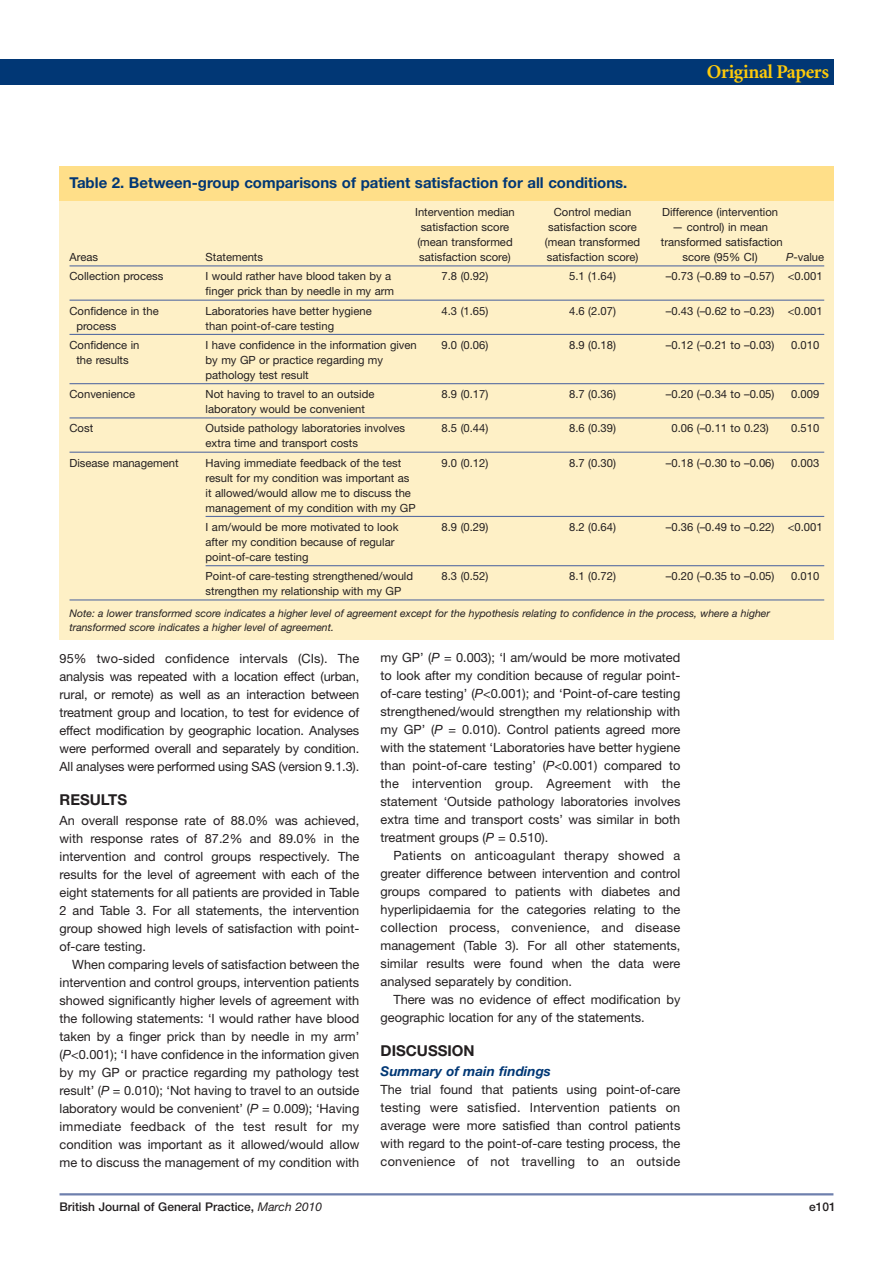
<style>
.page{position:relative;width:893px;height:1263px;background:#fff}
.page>*{position:absolute;margin:0;border:0;box-sizing:border-box;transform-origin:0 0}
.t1{font:700 19.5px "Minion";letter-spacing:-.02em;color:#feca0a}
.t2{font:700 15px "Helvetica Neue";color:#013775}
.t3{font:700 15px "Helvetica Neue";color:#231f20}
.t4{font:italic 700 13.5px "Helvetica Neue";color:#013775}
.t5{font:12.75px/18px "Helvetica Neue";color:#231f20;text-align:justify}
.t6{font:500 12px "Helvetica Neue";color:#231f20}
.t7{font:11.25px/15px "Helvetica Neue";color:#231f20}
.t8{font:italic 10.5px/13.5px "Helvetica Neue";color:#231f20}
.s1{font-style:italic}
.s2{font-weight:400;font-style:italic}
</style>
<div class="page">
<hr style="left:60px;top:1193px;width:773px;height:2px;background:#6e7fad">
<div style="left:0;top:60px;width:834px;height:25px;background:#013775"></div>
<div style="left:60px;top:167px;width:774px;height:473px;background:#fef0c6"></div>
<hr style="left:70px;top:265px;width:754px;height:1px;background:#596ea1">
<hr style="left:70px;top:300px;width:754px;height:1px;background:#596ea1">
<hr style="left:70px;top:334px;width:754px;height:1px;background:#596ea1">
<hr style="left:70px;top:383px;width:754px;height:1px;background:#596ea1">
<hr style="left:70px;top:417px;width:754px;height:1px;background:#596ea1">
<hr style="left:70px;top:452px;width:754px;height:1px;background:#596ea1">
<hr style="left:206px;top:516px;width:618px;height:1px;background:#596ea1">
<hr style="left:206px;top:565px;width:618px;height:1px;background:#596ea1">
<hr style="left:70px;top:599px;width:754px;height:1px;background:#596ea1">
<div style="left:60px;top:167px;width:774px;height:34px;background:#ffdf89"></div>
<p class="t2" style="left:70px;top:177px;width:559px">Table 2. Between-group comparisons of patient satisfaction for all conditions.</p>
<h1 class="t1" style="left:703px;top:64px;width:124px">Original Papers</h1>
<h1 class="t1" style="left:707px;top:64px;width:124px">Original Papers</h1>
<p class="t7" style="left:415px;top:206px;width:101px">Intervention median</p>
<p class="t7" style="left:554px;top:206px;width:79px">Control median</p>
<p class="t7" style="left:662px;top:206px;width:117px">Difference (intervention</p>
<p class="t7" style="left:421px;top:221px;width:90px">satisfaction score</p>
<p class="t7" style="left:548px;top:221px;width:90px">satisfaction score</p>
<p class="t7" style="left:672px;top:221px;width:97px">— control) in mean</p>
<p class="t7" style="left:417px;top:236px;width:97px">(mean transformed</p>
<p class="t7" style="left:545px;top:236px;width:97px">(mean transformed</p>
<p class="t7" style="left:661px;top:236px;width:123px">transformed satisfaction</p>
<p class="t7" style="left:70px;top:251px;width:30px">Areas</p>
<p class="t7" style="left:206px;top:251px;width:59px">Statements</p>
<p class="t7" style="left:419px;top:251px;width:93px">satisfaction score)</p>
<p class="t7" style="left:547px;top:251px;width:93px">satisfaction score)</p>
<p class="t7" style="left:682px;top:251px;width:77px">score (95% CI)</p>
<p class="t7" style="left:786px;top:251px;width:39px"><span class="s1">P</span>-value</p>
<p class="t7" style="left:70px;top:270px;width:95px">Collection process</p>
<p class="t7" style="left:206px;top:270px;width:187px">I would rather have blood taken by a</p>
<p class="t7" style="left:442px;top:270px;width:48px">7.8 (0.92)</p>
<p class="t7" style="left:569px;top:270px;width:48px">5.1 (1.64)</p>
<p class="t7" style="left:666px;top:270px;width:158px">–0.73 (–0.89 to –0.57) &lt;0.001</p>
<p class="t7" style="left:206px;top:285px;width:190px">finger prick than by needle in my arm</p>
<p class="t7" style="left:70px;top:304px;width:91px">Confidence in the</p>
<p class="t7" style="left:206px;top:304px;width:168px">Laboratories have better hygiene</p>
<p class="t7" style="left:442px;top:304px;width:48px">4.3 (1.65)</p>
<p class="t7" style="left:569px;top:304px;width:48px">4.6 (2.07)</p>
<p class="t7" style="left:666px;top:304px;width:158px">–0.43 (–0.62 to –0.23) &lt;0.001</p>
<p class="t7" style="left:76px;top:319px;width:41px">process</p>
<p class="t7" style="left:206px;top:319px;width:130px">than point-of-care testing</p>
<p class="t7" style="left:70px;top:338px;width:71px">Confidence in</p>
<p class="t7" style="left:206px;top:338px;width:213px">I have confidence in the information given</p>
<p class="t7" style="left:442px;top:338px;width:48px">9.0 (0.06)</p>
<p class="t7" style="left:569px;top:338px;width:48px">8.9 (0.18)</p>
<p class="t7" style="left:666px;top:338px;width:110px">–0.12 (–0.21 to –0.03)</p>
<p class="t7" style="left:791px;top:338px;width:30px">0.010</p>
<p class="t7" style="left:76px;top:353px;width:54px">the results</p>
<p class="t7" style="left:206px;top:353px;width:179px">by my GP or practice regarding my pathology test result</p>
<p class="t7" style="left:70px;top:388px;width:67px">Convenience</p>
<p class="t7" style="left:206px;top:388px;width:170px">Not having to travel to an outside</p>
<p class="t7" style="left:442px;top:388px;width:48px">8.9 (0.17)</p>
<p class="t7" style="left:569px;top:388px;width:48px">8.7 (0.36)</p>
<p class="t7" style="left:666px;top:388px;width:110px">–0.20 (–0.34 to –0.05)</p>
<p class="t7" style="left:791px;top:388px;width:30px">0.009</p>
<p class="t7" style="left:206px;top:403px;width:161px">laboratory would be convenient</p>
<p class="t7" style="left:70px;top:422px;width:25px">Cost</p>
<p class="t7" style="left:206px;top:422px;width:201px">Outside pathology laboratories involves</p>
<p class="t7" style="left:442px;top:422px;width:48px">8.5 (0.44)</p>
<p class="t7" style="left:569px;top:422px;width:48px">8.6 (0.39)</p>
<p class="t7" style="left:671px;top:422px;width:99px">0.06 (–0.11 to 0.23)</p>
<p class="t7" style="left:791px;top:422px;width:30px">0.510</p>
<p class="t7" style="left:206px;top:437px;width:154px">extra time and transport costs</p>
<p class="t7" style="left:70px;top:456px;width:111px">Disease management</p>
<p class="t7" style="left:206px;top:456px;width:197px">Having immediate feedback of the test</p>
<p class="t7" style="left:442px;top:456px;width:48px">9.0 (0.12)</p>
<p class="t7" style="left:569px;top:456px;width:48px">8.7 (0.30)</p>
<p class="t7" style="left:666px;top:456px;width:110px">–0.18 (–0.30 to –0.06)</p>
<p class="t7" style="left:791px;top:456px;width:30px">0.003</p>
<p class="t7" style="left:206px;top:471px;width:212px">result for my condition was important as it allowed/would allow me to discuss the management of my condition with my GP</p>
<p class="t7" style="left:206px;top:520px;width:194px">I am/would be more motivated to look</p>
<p class="t7" style="left:442px;top:520px;width:48px">8.9 (0.29)</p>
<p class="t7" style="left:569px;top:520px;width:48px">8.2 (0.64)</p>
<p class="t7" style="left:666px;top:520px;width:158px">–0.36 (–0.49 to –0.22) &lt;0.001</p>
<p class="t7" style="left:206px;top:535px;width:190px">after my condition because of regular point-of-care testing</p>
<p class="t7" style="left:206px;top:570px;width:209px">Point-of care-testing strengthened/would</p>
<p class="t7" style="left:442px;top:570px;width:48px">8.3 (0.52)</p>
<p class="t7" style="left:569px;top:570px;width:48px">8.1 (0.72)</p>
<p class="t7" style="left:666px;top:570px;width:110px">–0.20 (–0.35 to –0.05)</p>
<p class="t7" style="left:791px;top:570px;width:30px">0.010</p>
<p class="t7" style="left:206px;top:585px;width:197px">strengthen my relationship with my GP</p>
<p class="t8" style="left:70px;top:608px;width:702px">Note: a lower transformed score indicates a higher level of agreement except for the hypothesis relating to confidence in the process, where a higher transformed score indicates a higher level of agreement.</p>
<p class="t5" style="left:60px;top:650px;width:301px">95% two-sided confidence intervals (CIs). The analysis was repeated with a location effect (urban, rural, or remote) as well as an interaction between treatment group and location, to test for evidence of effect modification by geographic location. Analyses were performed overall and separately by condition.<br>All analyses were performed using SAS (version 9.1.3).</p>
<p class="t3" style="left:60px;top:794px;width:69px">RESULTS</p>
<p class="t5" style="left:60px;top:812px;width:301px">An overall response rate of 88.0% was achieved, with response rates of 87.2% and 89.0% in the intervention and control groups respectively. The results for the level of agreement with each of the eight statements for all patients are provided in Table 2 and Table 3. For all statements, the intervention group showed high levels of satisfaction with point&shy;of-care testing.</p>
<p class="t5" style="left:60px;top:956px;width:301px;text-indent:13px">When comparing levels of satisfaction between the intervention and control groups, intervention patients showed significantly higher levels of agreement with the following statements: ‘I would rather have blood taken by a finger prick than by needle in my arm’ (<span class="s1">P</span>&lt;0.001); ‘I have confidence in the information given by my GP or practice regarding my pathology test result’ (<span class="s1">P</span> = 0.010); ‘Not having to travel to an outside laboratory would be convenient’ (<span class="s1">P</span> = 0.009); ‘Having immediate feedback of the test result for my condition was important as it allowed/would allow me to discuss the management of my condition with</p>
<p class="t5" style="left:381px;top:650px;width:301px">my GP’ (<span class="s1">P</span> = 0.003); ‘I am/would be more motivated to look after my condition because of regular point&shy;of-care testing’ (<span class="s1">P</span>&lt;0.001); and ‘Point-of-care testing strengthened/would strengthen my relationship with my GP’ (<span class="s1">P</span> = 0.010). Control patients agreed more with the statement ‘Laboratories have better hygiene than point-of-care testing’ (<span class="s1">P</span>&lt;0.001) compared to the intervention group. Agreement with the statement ‘Outside pathology laboratories involves extra time and transport costs’ was similar in both treatment groups (<span class="s1">P</span> = 0.510).</p>
<p class="t5" style="left:381px;top:848px;width:301px;text-indent:13px">Patients on anticoagulant therapy showed a greater difference between intervention and control groups compared to patients with diabetes and hyperlipidaemia for the categories relating to the collection process, convenience, and disease management (Table 3). For all other statements, similar results were found when the data were analysed separately by condition.</p>
<p class="t5" style="left:381px;top:992px;width:301px;text-indent:13px">There was no evidence of effect modification by geographic location for any of the statements.</p>
<p class="t3" style="left:381px;top:1046px;width:96px">DISCUSSION</p>
<p class="t4" style="left:381px;top:1066px;width:172px">Summary of main findings</p>
<p class="t5" style="left:381px;top:1082px;width:301px">The trial found that patients using point-of-care testing were satisfied. Intervention patients on average were more satisfied than control patients with regard to the point-of-care testing process, the convenience of not travelling to an outside</p>
<p class="t6" style="left:60px;top:1203px;width:264px">British Journal of General Practice, <span class="s2">March 2010</span></p>
<p class="t6" style="left:809px;top:1202px;width:28px">e101</p>
</div>
